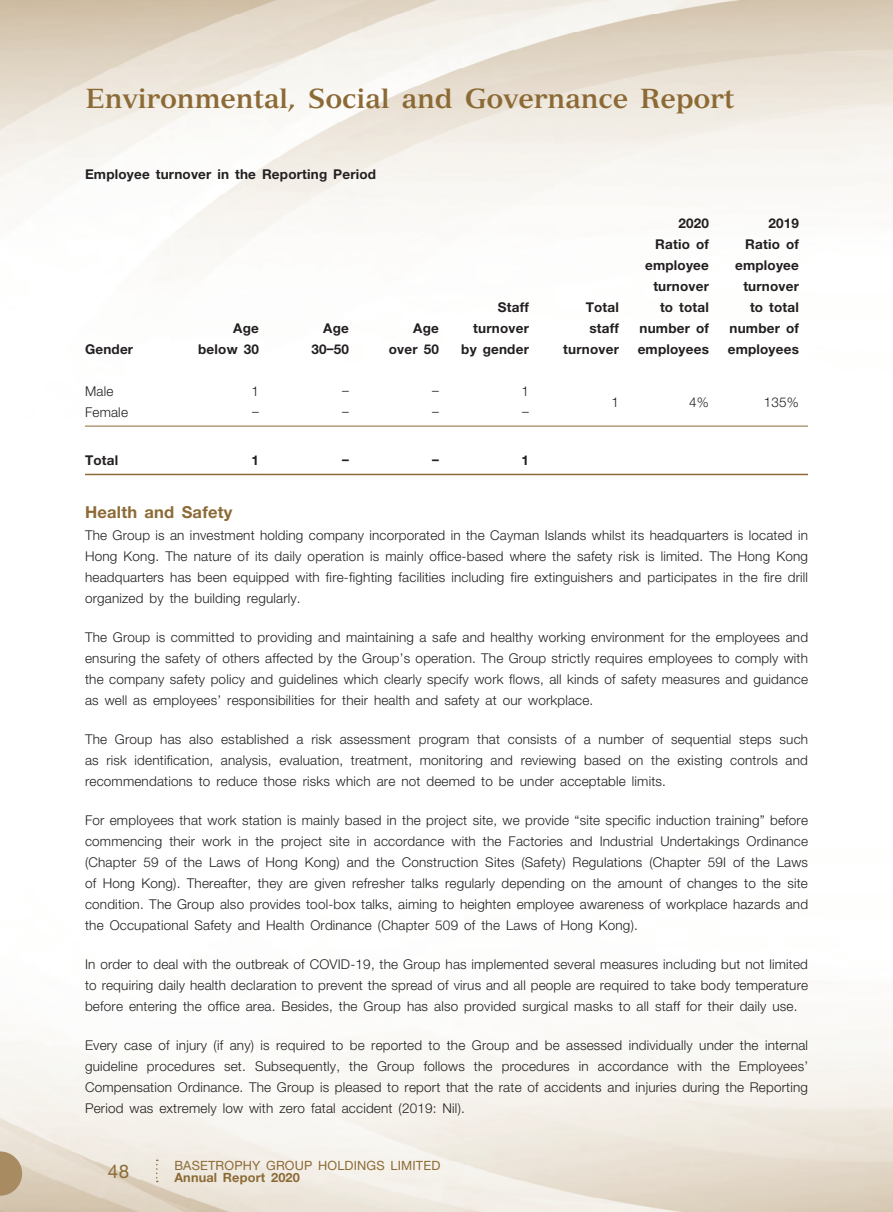
<style>
.page{position:relative;width:893px;height:1212px;background:#fff}
.page>*{position:absolute;margin:0;border:0;box-sizing:border-box;transform-origin:0 0}
.t1{font:700 27px "Versailles LT Std";letter-spacing:-.01em;color:#8c6a35}
.t2{font:18.75px "Helvetica Neue LT Std";color:#8c6a35}
._04___H2{font:700 16.5px "Helvetica Neue LT Std";letter-spacing:.015em;color:#8c6a35}
._01_Body_Text{font:300 13.5px/21px "Helvetica Neue LT Std";letter-spacing:.015em;color:#231f20;text-align:justify}
._01_Body_Text-2{font:700 13.5px/21px "Helvetica Neue LT Std";letter-spacing:.015em;color:#231f20;text-align:right}
._05_____H3{font:700 13.5px "Helvetica Neue LT Std";letter-spacing:.015em;color:#231f20}
._15_Table_Stub{font:700 13.5px "Helvetica Neue LT Std";letter-spacing:.015em;color:#231f20}
._15_Table_Stub-2{font:300 13.5px "Helvetica Neue LT Std";letter-spacing:.015em;color:#231f20}
.t3{font:12.75px "Helvetica Neue LT Std";letter-spacing:.015em;color:#8c6a35}
.t4{font:700 12.75px "Helvetica Neue LT Std";letter-spacing:.015em;color:#8c6a35}
</style>
<div class="page">
<svg style="left:0;top:1151px;width:22px;height:45px"></svg>
<svg style="left:156px;top:1159px;width:2px;height:23px"></svg>
<hr style="left:85px;top:426px;width:93px;height:1px;background:#8c6a35">
<hr style="left:178px;top:426px;width:90px;height:1px;background:#8c6a35">
<hr style="left:268px;top:426px;width:90px;height:1px;background:#8c6a35">
<hr style="left:358px;top:426px;width:90px;height:1px;background:#8c6a35">
<hr style="left:448px;top:426px;width:90px;height:1px;background:#8c6a35">
<hr style="left:538px;top:426px;width:90px;height:1px;background:#8c6a35">
<hr style="left:628px;top:426px;width:90px;height:1px;background:#8c6a35">
<hr style="left:718px;top:426px;width:90px;height:1px;background:#8c6a35">
<hr style="left:85px;top:474px;width:93px;height:1px;background:#8c6a35">
<hr style="left:178px;top:474px;width:90px;height:1px;background:#8c6a35">
<hr style="left:268px;top:474px;width:90px;height:1px;background:#8c6a35">
<hr style="left:358px;top:474px;width:90px;height:1px;background:#8c6a35">
<hr style="left:448px;top:474px;width:90px;height:1px;background:#8c6a35">
<hr style="left:538px;top:474px;width:90px;height:1px;background:#8c6a35">
<hr style="left:628px;top:474px;width:90px;height:1px;background:#8c6a35">
<hr style="left:718px;top:474px;width:90px;height:1px;background:#8c6a35">
<h1 class="t1" style="left:85px;top:82px;width:651px">Environmental, Social and Governance Report</h1>
<p class="_05_____H3" style="left:85px;top:166px;width:293px">Employee turnover in the Reporting Period</p>
<p class="_15_Table_Stub" style="left:85px;top:341px;width:50px">Gender</p>
<p class="_01_Body_Text-2" style="left:198px;top:318px;width:62px">Age below 30</p>
<p class="_01_Body_Text-2" style="left:311px;top:318px;width:39px">Age<br>30–50</p>
<p class="_01_Body_Text-2" style="left:389px;top:318px;width:52px">Age over 50</p>
<p class="_01_Body_Text-2" style="left:461px;top:297px;width:69px">Staff turnover by gender</p>
<p class="_01_Body_Text-2" style="left:563px;top:297px;width:57px">Total staff turnover</p>
<p class="_01_Body_Text-2" style="left:638px;top:213px;width:73px">2020<br>Ratio of employee turnover to total number of employees</p>
<p class="_01_Body_Text-2" style="left:728px;top:213px;width:73px">2019<br>Ratio of employee turnover to total number of employees</p>
<p class="_15_Table_Stub-2" style="left:85px;top:383px;width:30px">Male</p>
<p class="_01_Body_Text" style="left:251px;top:381px;width:9px">1</p>
<p class="_01_Body_Text" style="left:342px;top:379px;width:8px">–</p>
<p class="_01_Body_Text" style="left:432px;top:379px;width:8px">–</p>
<p class="_01_Body_Text" style="left:521px;top:381px;width:9px">1</p>
<p class="_15_Table_Stub-2" style="left:85px;top:404px;width:44px">Female</p>
<p class="_01_Body_Text" style="left:252px;top:400px;width:8px">–</p>
<p class="_01_Body_Text" style="left:342px;top:400px;width:8px">–</p>
<p class="_01_Body_Text" style="left:432px;top:400px;width:8px">–</p>
<p class="_01_Body_Text" style="left:522px;top:400px;width:8px">–</p>
<p class="_15_Table_Stub" style="left:85px;top:452px;width:35px">Total</p>
<p class="_01_Body_Text-2" style="left:251px;top:450px;width:9px">1</p>
<p class="_01_Body_Text-2" style="left:342px;top:448px;width:8px">–</p>
<p class="_01_Body_Text-2" style="left:432px;top:448px;width:8px">–</p>
<p class="_01_Body_Text-2" style="left:521px;top:450px;width:9px">1</p>
<p class="_01_Body_Text" style="left:611px;top:391px;width:9px">1</p>
<p class="_01_Body_Text" style="left:689px;top:391px;width:21px">4%</p>
<p class="_01_Body_Text" style="left:764px;top:391px;width:37px">135%</p>
<p class="_04___H2" style="left:85px;top:502px;width:149px">Health and Safety</p>
<p class="_01_Body_Text" style="left:85px;top:524px;width:724px">The Group is an investment holding company incorporated in the Cayman Islands whilst its headquarters is located in Hong Kong. The nature of its daily operation is mainly office-based where the safety risk is limited. The Hong Kong headquarters has been equipped with fire-fighting facilities including fire extinguishers and participates in the fire drill organized by the building regularly.</p>
<p class="_01_Body_Text" style="left:85px;top:626px;width:725px">The Group is committed to providing and maintaining a safe and healthy working environment for the employees and ensuring the safety of others affected by the Group’s operation. The Group strictly requires employees to comply with the company safety policy and guidelines which clearly specify work flows, all kinds of safety measures and guidance as well as employees’ responsibilities for their health and safety at our workplace.</p>
<p class="_01_Body_Text" style="left:85px;top:728px;width:725px">The Group has also established a risk assessment program that consists of a number of sequential steps such as risk identification, analysis, evaluation, treatment, monitoring and reviewing based on the existing controls and recommendations to reduce those risks which are not deemed to be under acceptable limits.</p>
<p class="_01_Body_Text" style="left:85px;top:809px;width:725px">For employees that work station is mainly based in the project site, we provide “site specific induction training” before commencing their work in the project site in accordance with the Factories and Industrial Undertakings Ordinance (Chapter 59 of the Laws of Hong Kong) and the Construction Sites (Safety) Regulations (Chapter 59I of the Laws of Hong Kong). Thereafter, they are given refresher talks regularly depending on the amount of changes to the site condition. The Group also provides tool-box talks, aiming to heighten employee awareness of workplace hazards and the Occupational Safety and Health Ordinance (Chapter 509 of the Laws of Hong Kong).</p>
<p class="_01_Body_Text" style="left:85px;top:953px;width:725px">In order to deal with the outbreak of COVID-19, the Group has implemented several measures including but not limited to requiring daily health declaration to prevent the spread of virus and all people are required to take body temperature before entering the office area. Besides, the Group has also provided surgical masks to all staff for their daily use.</p>
<p class="_01_Body_Text" style="left:85px;top:1034px;width:725px">Every case of injury (if any) is required to be reported to the Group and be assessed individually under the internal guideline procedures set. Subsequently, the Group follows the procedures in accordance with the Employees’ Compensation Ordinance. The Group is pleased to report that the rate of accidents and injuries during the Reporting Period was extremely low with zero fatal accident (2019: Nil).</p>
<h2 class="t2" style="left:108px;top:1160px;width:23px">48</h2>
<p class="t3" style="left:174px;top:1157px;width:268px">BASETROPHY GROUP HOLDINGS LIMITED</p>
<p class="t4" style="left:174px;top:1170px;width:127px">Annual Report 2020</p>
</div>
